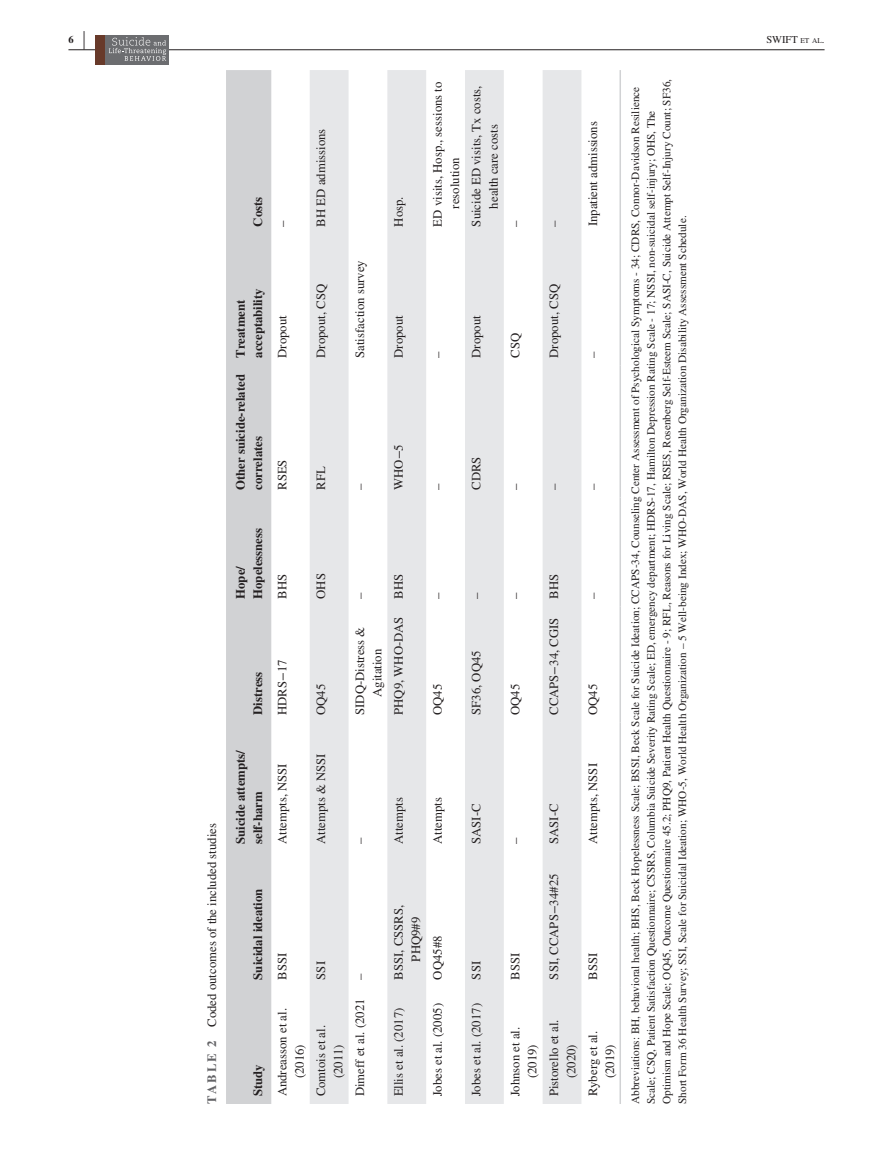
<style>
.page{position:relative;width:893px;height:1174px;background:#fff}
.page>*{position:absolute;margin:0;border:0;box-sizing:border-box;transform-origin:0 0}
.t1{font:700 25.95px "STIX";color:#231f20;scale:.36 1}
.t2{font:12.75px/17.2px "STIX";color:#231f20;text-align:center}
.t3{font:700 12.75px/17.2px "STIX";color:#231f20}
.t4{font:11.25px/15.8px "STIX";color:#231f20}
.t5{font:10.5px "STIX";color:#231f20}
.t6{font:700 10.5px "STIX";color:#231f20}
.s1{font-size:7.35px}
.s2{font-weight:700;color:#636366}
</style>
<div class="page">
<hr style="left:68px;top:49px;width:756px;height:1px;background:#231f20">
<div style="left:96px;top:35px;width:73px;height:30px;background:#6c6d70"></div>
<div style="left:95px;top:35px;width:9px;height:29px;background:#683a2a"></div>
<svg style="left:109px;top:37px;width:57px;height:24px"></svg>
<div style="left:226px;top:70px;width:45px;height:1034px;background:#d1d2d4"></div>
<svg style="left:310px;top:70px;width:271px;height:1034px;fill:#e6e7e9"></svg>
<hr style="left:619px;top:987px;width:2px;height:117px;background:#d1d2d4">
<hr style="left:619px;top:851px;width:2px;height:136px;background:#d1d2d4">
<hr style="left:619px;top:722px;width:2px;height:129px;background:#d1d2d4">
<hr style="left:619px;top:606px;width:2px;height:116px;background:#d1d2d4">
<hr style="left:619px;top:497px;width:2px;height:109px;background:#d1d2d4">
<hr style="left:619px;top:365px;width:2px;height:132px;background:#d1d2d4">
<hr style="left:619px;top:234px;width:2px;height:131px;background:#d1d2d4">
<hr style="left:619px;top:70px;width:2px;height:164px;background:#d1d2d4">
<p class="t6" style="left:68px;top:33px;width:7px">6</p>
<h1 class="t1" style="left:83px;top:25px;width:7px">|</h1>
<p class="t5" style="left:766px;top:32px;width:59px">SWIFT <span class="s1">et al</span>.</p>
<p class="t2" style="left:204px;top:1104px;width:282px;rotate:-90deg"><span class="s2">TABLE 2</span> Coded outcomes of the included studies</p>
<p class="t3" style="left:249px;top:226px;width:31px;rotate:-90deg">Costs</p>
<p class="t2" style="left:274px;top:226px;width:8px;rotate:-90deg">–</p>
<p class="t3" style="left:232px;top:358px;width:71px;rotate:-90deg">Treatment acceptability</p>
<p class="t3" style="left:232px;top:490px;width:117px;rotate:-90deg">Other suicide-related correlates</p>
<p class="t2" style="left:274px;top:358px;width:44px;rotate:-90deg">Dropout</p>
<p class="t2" style="left:274px;top:490px;width:32px;rotate:-90deg">RSES</p>
<p class="t2" style="left:313px;top:226px;width:99px;rotate:-90deg">BH ED admissions</p>
<p class="t2" style="left:313px;top:358px;width:75px;rotate:-90deg">Dropout, CSQ</p>
<p class="t2" style="left:352px;top:358px;width:99px;rotate:-90deg">Satisfaction survey</p>
<p class="t2" style="left:391px;top:226px;width:32px;rotate:-90deg">Hosp.</p>
<p class="t2" style="left:391px;top:358px;width:44px;rotate:-90deg">Dropout</p>
<p class="t2" style="left:313px;top:490px;width:25px;rotate:-90deg">RFL</p>
<p class="t2" style="left:352px;top:490px;width:8px;rotate:-90deg">–</p>
<p class="t2" style="left:391px;top:490px;width:47px;rotate:-90deg">WHO−5</p>
<p class="t2" style="left:430px;top:208px;width:128px;text-align:left;text-indent:-18px;rotate:-90deg">ED visits, Hosp., sessions to resolution</p>
<p class="t2" style="left:468px;top:208px;width:124px;text-align:left;text-indent:-18px;rotate:-90deg">Suicide ED visits, Tx costs, health care costs</p>
<p class="t2" style="left:507px;top:226px;width:8px;rotate:-90deg">–</p>
<p class="t2" style="left:430px;top:358px;width:8px;rotate:-90deg">–</p>
<p class="t2" style="left:468px;top:358px;width:44px;rotate:-90deg">Dropout</p>
<p class="t2" style="left:507px;top:358px;width:26px;rotate:-90deg">CSQ</p>
<p class="t2" style="left:430px;top:490px;width:8px;rotate:-90deg">–</p>
<p class="t2" style="left:468px;top:490px;width:35px;rotate:-90deg">CDRS</p>
<p class="t2" style="left:507px;top:490px;width:8px;rotate:-90deg">–</p>
<p class="t2" style="left:546px;top:226px;width:8px;rotate:-90deg">–</p>
<p class="t2" style="left:546px;top:358px;width:75px;rotate:-90deg">Dropout, CSQ</p>
<p class="t2" style="left:585px;top:226px;width:107px;rotate:-90deg">Inpatient admissions</p>
<p class="t2" style="left:585px;top:358px;width:8px;rotate:-90deg">–</p>
<p class="t2" style="left:546px;top:490px;width:8px;rotate:-90deg">–</p>
<p class="t2" style="left:585px;top:490px;width:8px;rotate:-90deg">–</p>
<p class="t3" style="left:232px;top:599px;width:72px;rotate:-90deg">Hope/<br>Hopelessness</p>
<p class="t2" style="left:274px;top:599px;width:26px;rotate:-90deg">BHS</p>
<p class="t3" style="left:249px;top:715px;width:45px;rotate:-90deg">Distress</p>
<p class="t3" style="left:232px;top:844px;width:96px;rotate:-90deg">Suicide attempts/ self-harm</p>
<p class="t2" style="left:274px;top:715px;width:57px;rotate:-90deg">HDRS−17</p>
<p class="t2" style="left:274px;top:844px;width:82px;rotate:-90deg">Attempts, NSSI</p>
<p class="t2" style="left:313px;top:599px;width:27px;rotate:-90deg">OHS</p>
<p class="t2" style="left:313px;top:715px;width:33px;rotate:-90deg">OQ45</p>
<p class="t2" style="left:313px;top:844px;width:92px;rotate:-90deg">Attempts &amp; NSSI</p>
<p class="t2" style="left:352px;top:599px;width:8px;rotate:-90deg">–</p>
<p class="t2" style="left:352px;top:715px;width:90px;rotate:-90deg">SIDQ-Distress &amp;<br>Agitation</p>
<p class="t2" style="left:391px;top:599px;width:26px;rotate:-90deg">BHS</p>
<p class="t2" style="left:391px;top:715px;width:100px;rotate:-90deg">PHQ9, WHO-DAS</p>
<p class="t2" style="left:430px;top:599px;width:8px;rotate:-90deg">–</p>
<p class="t2" style="left:430px;top:715px;width:33px;rotate:-90deg">OQ45</p>
<p class="t2" style="left:352px;top:844px;width:8px;rotate:-90deg">–</p>
<p class="t2" style="left:391px;top:844px;width:48px;rotate:-90deg">Attempts</p>
<p class="t2" style="left:430px;top:844px;width:48px;rotate:-90deg">Attempts</p>
<p class="t3" style="left:249px;top:979px;width:93px;rotate:-90deg">Suicidal ideation</p>
<p class="t3" style="left:249px;top:1096px;width:33px;rotate:-90deg">Study</p>
<p class="t2" style="left:274px;top:979px;width:28px;rotate:-90deg">BSSI</p>
<p class="t2" style="left:313px;top:979px;width:20px;rotate:-90deg">SSI</p>
<p class="t2" style="left:274px;top:1078px;width:72px;text-align:left;text-indent:-18px;rotate:-90deg">Andreasson et al. (2016)</p>
<p class="t2" style="left:313px;top:1096px;width:73px;rotate:-90deg">Comtois et al. (2011)</p>
<p class="t2" style="left:352px;top:979px;width:8px;rotate:-90deg">–</p>
<p class="t2" style="left:352px;top:1096px;width:99px;rotate:-90deg">Dimeff et al. (2021</p>
<p class="t2" style="left:391px;top:979px;width:76px;rotate:-90deg">BSSI, CSSRS,<br>PHQ9#9</p>
<p class="t2" style="left:391px;top:1096px;width:90px;rotate:-90deg">Ellis et al. (2017)</p>
<p class="t2" style="left:430px;top:979px;width:45px;rotate:-90deg">OQ45#8</p>
<p class="t2" style="left:430px;top:1096px;width:95px;rotate:-90deg">Jobes et al. (2005)</p>
<p class="t2" style="left:468px;top:599px;width:8px;rotate:-90deg">–</p>
<p class="t2" style="left:468px;top:715px;width:66px;rotate:-90deg">SF36, OQ45</p>
<p class="t2" style="left:468px;top:844px;width:42px;rotate:-90deg">SASI-C</p>
<p class="t2" style="left:468px;top:979px;width:20px;rotate:-90deg">SSI</p>
<p class="t2" style="left:468px;top:1096px;width:95px;rotate:-90deg">Jobes et al. (2017)</p>
<p class="t2" style="left:507px;top:599px;width:8px;rotate:-90deg">–</p>
<p class="t2" style="left:507px;top:715px;width:33px;rotate:-90deg">OQ45</p>
<p class="t2" style="left:546px;top:599px;width:26px;rotate:-90deg">BHS</p>
<p class="t2" style="left:546px;top:715px;width:99px;rotate:-90deg">CCAPS−34, CGIS</p>
<p class="t2" style="left:585px;top:599px;width:8px;rotate:-90deg">–</p>
<p class="t2" style="left:585px;top:715px;width:33px;rotate:-90deg">OQ45</p>
<p class="t2" style="left:507px;top:844px;width:8px;rotate:-90deg">–</p>
<p class="t2" style="left:507px;top:979px;width:28px;rotate:-90deg">BSSI</p>
<p class="t2" style="left:546px;top:844px;width:42px;rotate:-90deg">SASI-C</p>
<p class="t2" style="left:546px;top:979px;width:107px;rotate:-90deg">SSI, CCAPS−34#25</p>
<p class="t2" style="left:585px;top:844px;width:82px;rotate:-90deg">Attempts, NSSI</p>
<p class="t2" style="left:585px;top:979px;width:28px;rotate:-90deg">BSSI</p>
<p class="t2" style="left:507px;top:1096px;width:71px;rotate:-90deg">Johnson et al. (2019)</p>
<p class="t2" style="left:546px;top:1096px;width:78px;rotate:-90deg">Pistorello et al. (2020)</p>
<p class="t2" style="left:585px;top:1096px;width:67px;rotate:-90deg">Ryberg et al. (2019)</p>
<p class="t4" style="left:628px;top:1104px;width:1026px;rotate:-90deg">Abbreviations: BH, behavioral health; BHS, Beck Hopelessness Scale; BSSI, Beck Scale for Suicide Ideation; CCAPS-34, Counseling Center Assessment of Psychological Symptoms - 34; CDRS, Connor-Davidson Resilience Scale; CSQ, Patient Satisfaction Questionnaire; CSSRS, Columbia Suicide Severity Rating Scale; ED, emergency department; HDRS-17, Hamilton Depression Rating Scale - 17; NSSI, non-suicidal self-injury; OHS, The Optimism and Hope Scale; OQ45, Outcome Questionnaire 45.2; PHQ9, Patient Health Questionnaire - 9; RFL, Reasons for Living Scale; RSES, Rosenberg Self-Esteem Scale; SASI-C, Suicide Attempt Self-Injury Count; SF36, Short Form 36 Health Survey; SSI, Scale for Suicidal Ideation; WHO-5, World Health Organization – 5 Well-being Index; WHO-DAS, World Health Organization Disability Assessment Schedule.</p>
</div>
